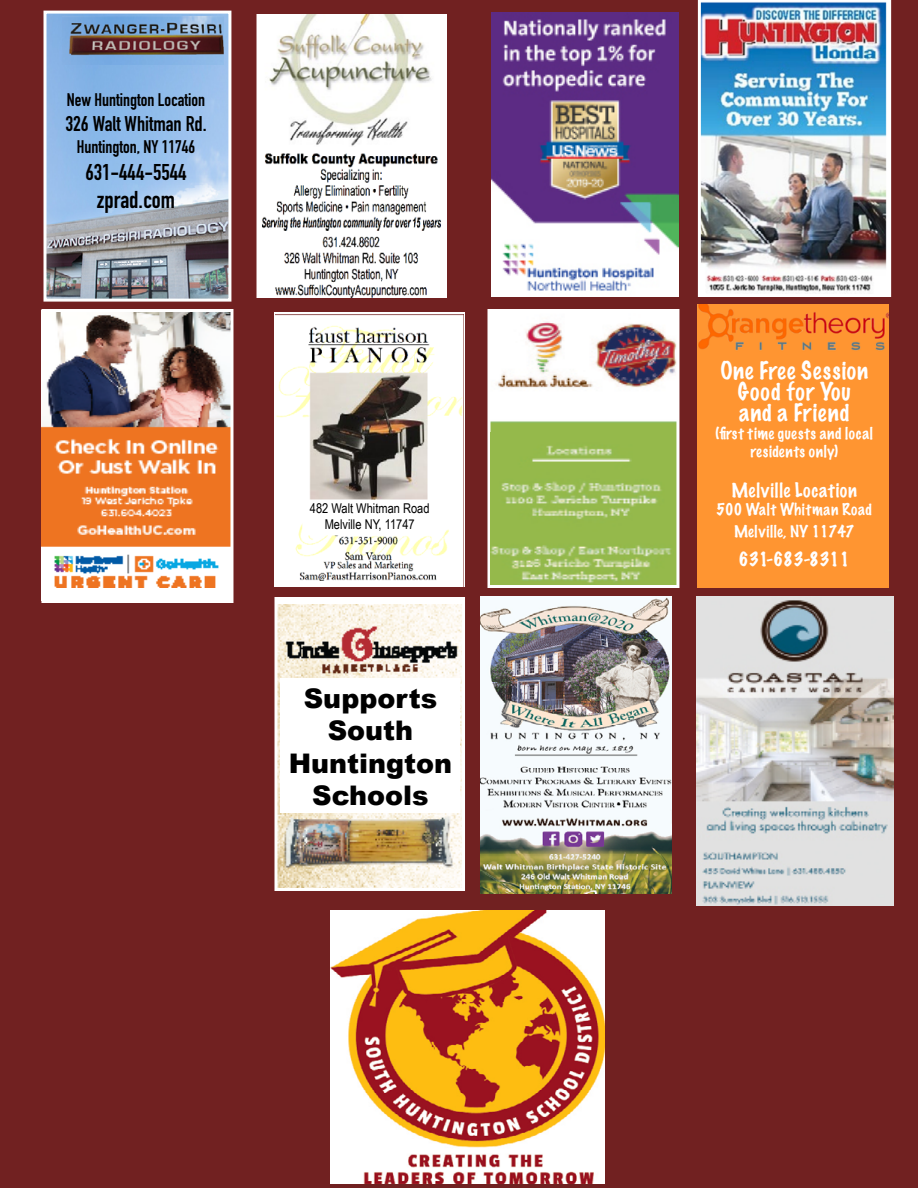
<style>
.page{position:relative;width:918px;height:1188px;background:#712121}
.page>*{position:absolute;margin:0;border:0;box-sizing:border-box;transform-origin:0 0}
.t1{font:900 27px/32.4px "Arial";color:#000;text-align:center}
.t2{font:700 24px "DIN Condensed";color:#000}
.t3{font:100 22.5px/21px "Marker Felt";letter-spacing:.04em;color:#fff;text-align:center}
.t4{font:700 22.5px "DIN Condensed";color:#000}
.t5{font:700 21px "DIN Condensed";color:#000}
.t6{font:700 18px "DIN Condensed";color:#000}
.t7{font:100 18px "Marker Felt";letter-spacing:.05em;color:#fff}
.t8{font:100 18px "Marker Felt";color:#fff}
.t9{font:100 15px/18px "Marker Felt";letter-spacing:.04em;color:#fff;text-align:center}
.t10{font:13.5px/16.2px "Arial Narrow";color:#000;text-align:center}
</style>
<div class="page">
<img style="left:256px;top:14px;width:191px;height:284px">
<img style="left:48px;top:15px;width:179px;height:283px">
<div style="left:44px;top:11px;width:187px;height:291px;border:3px solid #fff"></div>
<img style="left:62px;top:17px;width:161px;height:47px">
<img style="left:330px;top:910px;width:274px;height:274px">
<div style="left:274px;top:312px;width:191px;height:274px;background:linear-gradient(to right,#9f6968,#9f6968)"></div>
<img style="left:276px;top:315px;width:187px;height:271px">
<img style="left:278px;top:604px;width:183px;height:283px">
<div style="left:274px;top:597px;width:191px;height:294px;border:3px solid #fff"></div>
<div style="left:280px;top:678px;width:180px;height:135px;background:#fff"></div>
<div style="left:41px;top:310px;width:191px;height:292px;background:#fff"></div>
<img style="left:44px;top:313px;width:185px;height:275px">
<div style="left:40px;top:309px;width:193px;height:294px;border:3px solid #fff"></div>
<img style="left:491px;top:13px;width:188px;height:284px">
<div style="left:302px;top:500px;width:137px;height:36px;background:#fff"></div>
<img style="left:698px;top:0;width:193px;height:297px">
<img style="left:492px;top:313px;width:183px;height:271px">
<div style="left:488px;top:309px;width:191px;height:279px;border:3px solid #fff"></div>
<img style="left:490px;top:432px;width:184px;height:153px">
<div style="left:697px;top:304px;width:192px;height:283px;background:#ff9531"></div>
<img style="left:480px;top:596px;width:191px;height:298px">
<img style="left:696px;top:596px;width:197px;height:310px">
<p class="t6" style="left:67px;top:87px;width:140px">New Huntington Location</p>
<h3 class="t5" style="left:65px;top:110px;width:143px">326 Walt Whitman Rd.</h3>
<p class="t6" style="left:77px;top:134px;width:120px">Huntington, NY 11746</p>
<h3 class="t4" style="left:85px;top:157px;width:103px">631-444-5544</h3>
<h2 class="t2" style="left:97px;top:184px;width:80px">zprad.com</h2>
<p class="t10" style="left:310px;top:499px;width:121px">482 Walt Whitman Road<br>Melville NY, 11747</p>
<h1 class="t1" style="left:289px;top:681px;width:165px">Supports<br>South<br>Huntington<br>Schools</h1>
<h3 class="t3" style="left:720px;top:360px;width:149px">One Free Session<br>Good for You and a Friend</h3>
<p class="t9" style="left:716px;top:425px;width:159px">(first time guests and local residents only)</p>
<p class="t7" style="left:732px;top:476px;width:127px">Melville Location</p>
<p class="t9" style="left:717px;top:498px;width:157px;line-height:21.6px">500 Walt Whitman Road<br>Melville, NY 11747</p>
<p class="t8" style="left:738px;top:545px;width:113px">631-683-8311</p>
</div>
